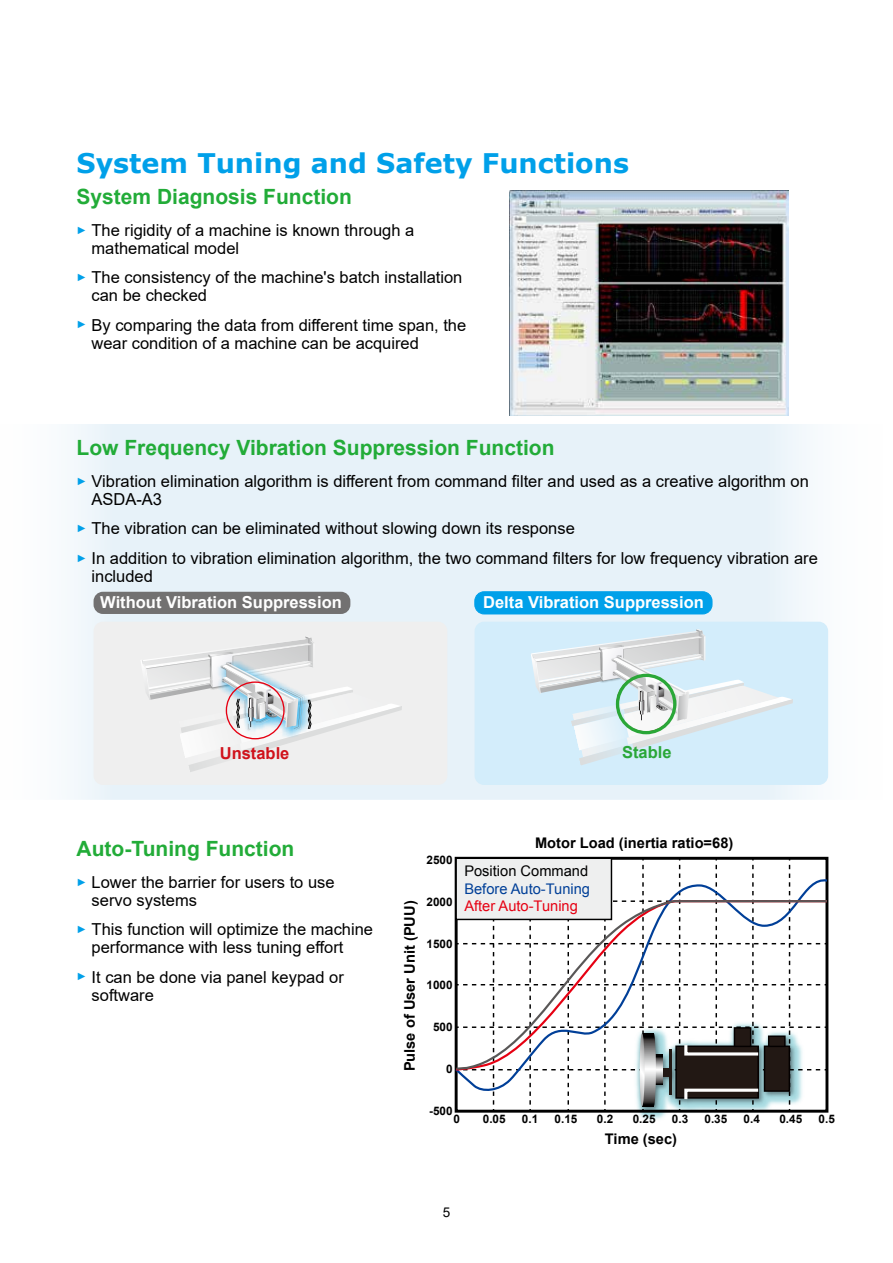
<style>
.page{position:relative;width:893px;height:1263px;background:#fff}
.page>*{position:absolute;margin:0;border:0;box-sizing:border-box;transform-origin:0 0}
.t1{font:700 27px "Verdana";color:#00a0e9}
.t2{font:700 21px "Arial";color:#22ac38}
.t3{font:16.5px/18px "Arial";color:#000}
.t4{font:700 16.5px "Arial";color:#fff}
.t5{font:700 16.5px "Arial";color:#d0121b}
.t6{font:700 16.5px "Arial";color:#2aa738}
.t7{font:700 14.7px "Arial";color:#000}
.t8{font:14.7px "Arial";color:#003f98}
.t9{font:14.7px "Arial";color:#e60012}
.t10{font:14.7px "Arial";color:#000}
.t11{font:13.5px "Arial";color:#000}
.t12{font:700 11.7px "Arial";color:#000}
.s1{font-size:10.5px;color:#00a0e9}
</style>
<div class="page">
<svg style="left:70px;top:424px;width:759px;height:375px;background:#e8f2f9"></svg>
<div style="left:475px;top:592px;width:237px;height:22px;background:#00a0e9;border-radius:9px"></div>
<div style="left:475px;top:591px;width:237px;height:23px;border:1px solid #00a0e9;border-radius:9px"></div>
<div style="left:94px;top:592px;width:256px;height:22px;background:#727171;border-radius:9px"></div>
<div style="left:94px;top:622px;width:353px;height:163px;background:#efefef;border-radius:9px"></div>
<svg style="left:141px;top:636px;width:261px;height:136px"></svg>
<div style="left:475px;top:622px;width:353px;height:163px;background:#d3edfb;border-radius:9px"></div>
<svg style="left:531px;top:629px;width:262px;height:136px"></svg>
<div style="left:616px;top:674px;width:60px;height:60px;border:3px solid #2aa738;border-radius:50%"></div>
<img style="left:509px;top:191px;width:280px;height:224px">
<img style="left:632px;top:1111px;width:174px;height:9px">
<img style="left:635px;top:1111px;width:164px;height:4px">
<svg style="left:456px;top:858px;width:371px;height:253px"></svg>
<h1 class="t1" style="left:77px;top:144px;width:554px">System Tuning and Safety Functions</h1>
<p class="t2" style="left:77px;top:182px;width:277px">System Diagnosis Function</p>
<p class="t3" style="left:92px;top:221px;width:324px;text-indent:-15px"><span class="s1">►</span> The rigidity of a machine is known through a mathematical model</p>
<p class="t3" style="left:92px;top:268px;width:372px;text-indent:-15px"><span class="s1">►</span> The consistency of the machine's batch installation can be checked</p>
<p class="t3" style="left:92px;top:316px;width:376px;text-indent:-15px"><span class="s1">►</span> By comparing the data from different time span, the wear condition of a machine can be acquired</p>
<p class="t2" style="left:77px;top:433px;width:480px">Low Frequency Vibration Suppression Function</p>
<p class="t3" style="left:92px;top:472px;width:719px;text-indent:-15px"><span class="s1">►</span> Vibration elimination algorithm is different from command filter and used as a creative algorithm on<br>ASDA-A3</p>
<p class="t3" style="left:77px;top:514px;width:743px;line-height:29.2px"><span class="s1">►</span> The vibration can be eliminated without slowing down its response<br><span class="s1">►</span> In addition to vibration elimination algorithm, the two command filters for low frequency vibration are</p>
<p class="t3" style="left:92px;top:567px;width:63px">included</p>
<p class="t4" style="left:100px;top:590px;width:243px">Without Vibration Suppression</p>
<p class="t4" style="left:483px;top:590px;width:222px">Delta Vibration Suppression</p>
<p class="t5" style="left:220px;top:741px;width:71px">Unstable</p>
<p class="t2" style="left:77px;top:833px;width:219px">Auto-Tuning Function</p>
<p class="t3" style="left:92px;top:873px;width:245px;text-indent:-15px"><span class="s1">►</span> Lower the barrier for users to use servo systems</p>
<p class="t3" style="left:92px;top:920px;width:283px;text-indent:-15px"><span class="s1">►</span> This function will optimize the machine performance with less tuning effort</p>
<p class="t3" style="left:92px;top:968px;width:254px;text-indent:-15px"><span class="s1">►</span> It can be done via panel keypad or software</p>
<p class="t6" style="left:622px;top:740px;width:51px">Stable</p>
<p class="t7" style="left:400px;top:1071px;width:172px;rotate:-90deg">Pulse of User Unit (PUU)</p>
<p class="t7" style="left:535px;top:833px;width:200px">Motor Load (inertia ratio=68)</p>
<p class="t10" style="left:464px;top:861px;width:125px">Position Command</p>
<p class="t8" style="left:464px;top:879px;width:127px">Before Auto-Tuning</p>
<p class="t9" style="left:464px;top:897px;width:115px">After Auto-Tuning</p>
<p class="t12" style="left:426px;top:852px;width:28px">2500</p>
<p class="t12" style="left:426px;top:894px;width:28px">2000</p>
<p class="t12" style="left:426px;top:936px;width:28px">1500</p>
<p class="t12" style="left:426px;top:978px;width:28px">1000</p>
<p class="t12" style="left:433px;top:1019px;width:21px">500</p>
<p class="t12" style="left:446px;top:1061px;width:8px">0</p>
<p class="t12" style="left:429px;top:1103px;width:25px">-500</p>
<p class="t12" style="left:454px;top:1111px;width:8px">0</p>
<p class="t12" style="left:483px;top:1111px;width:24px">0.05</p>
<p class="t12" style="left:522px;top:1111px;width:18px">0.1</p>
<p class="t12" style="left:555px;top:1111px;width:24px">0.15</p>
<p class="t12" style="left:597px;top:1111px;width:18px">0.2</p>
<p class="t12" style="left:633px;top:1111px;width:24px">0.25</p>
<p class="t12" style="left:672px;top:1111px;width:18px">0.3</p>
<p class="t12" style="left:704px;top:1111px;width:24px">0.35</p>
<p class="t12" style="left:744px;top:1111px;width:18px">0.4</p>
<p class="t12" style="left:779px;top:1111px;width:24px">0.45</p>
<p class="t12" style="left:818px;top:1111px;width:18px">0.5</p>
<p class="t7" style="left:605px;top:1129px;width:74px">Time (sec)</p>
<p class="t11" style="left:443px;top:1203px;width:9px">5</p>
</div>
